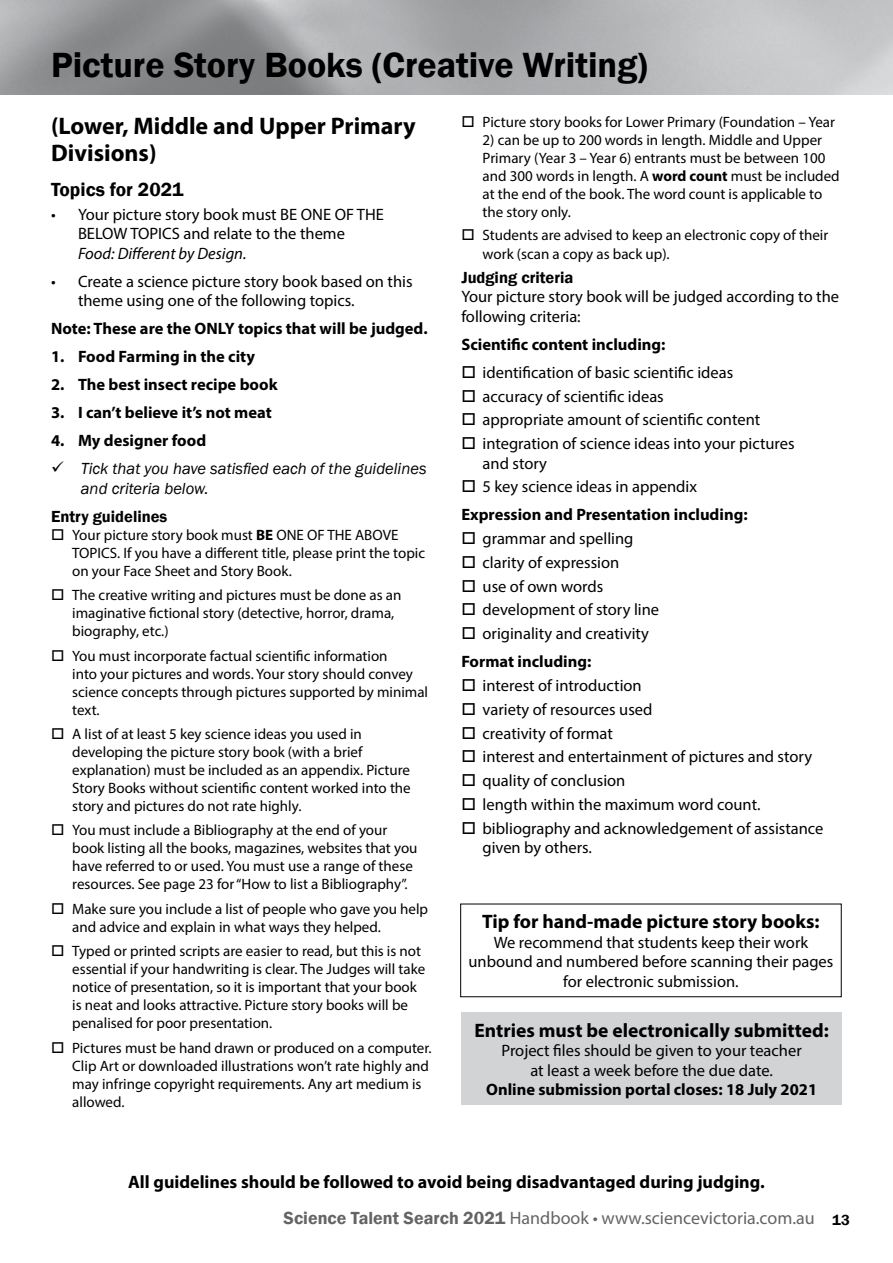
<style>
.page{position:relative;width:893px;height:1263px;background:#fff}
.page>*{position:absolute;margin:0;border:0;box-sizing:border-box;transform-origin:0 0}
.t1{font:600 36px "Franklin Gothic";color:#000}
.t2{font:700 24px/27px "Myriad Pro";color:#000}
.t3{font:700 19.5px "Myriad Pro";color:#000}
.t4{font:600 19.5px "Franklin Gothic";color:#000}
.t5{font:700 18px "Myriad Pro";color:#000}
.t6{font:18px "Myriad Pro";color:#636466}
.t7{font:16.5px/19.5px "Myriad Pro";color:#000}
.t8{font:700 16.5px/27.9px "Myriad Pro";color:#000}
.t9{font:italic 16.5px/19.5px "Franklin Gothic";color:#000}
.t10{font:600 16.5px "Franklin Gothic";color:#000}
.t11{font:italic 16.5px "Myriad Pro";color:#000}
.t12{font:15px/18px "Myriad Pro";color:#000}
.s1{font-weight:700}
.s2{font-weight:400}
.s3{font-family:"Franklin Gothic";font-weight:600}
.s4{font-family:"Franklin Gothic";font-weight:600;font-size:15px;color:#000}
</style>
<div class="page">
<div style="left:461px;top:1012px;width:381px;height:93px;background:#d1d3d4"></div>
<h1 class="t1" style="left:51px;top:43px;width:598px">Picture Story Books (Creative Writing)</h1>
<p class="t12" style="left:461px;top:113px;width:375px">□ Picture story books for Lower Primary (Foundation – Year</p>
<p class="t12" style="left:483px;top:131px;width:359px">2) can be up to 200 words in length. Middle and Upper Primary (Year 3 – Year 6) entrants must be between 100 and 300 words in length. A <span class="s1">word count</span> must be included at the end of the book. The word count is applicable to the story only.</p>
<p class="t12" style="left:483px;top:225px;width:347px;line-height:19.5px;text-indent:-21px">□ Students are advised to keep an electronic copy of their work (scan a copy as back up).</p>
<p class="t10" style="left:461px;top:267px;width:114px">Judging criteria</p>
<p class="t7" style="left:461px;top:287px;width:379px">Your picture story book will be judged according to the following criteria:</p>
<p class="t8" style="left:461px;top:330px;width:206px">Scientific content including:</p>
<p class="t7" style="left:461px;top:362px;width:273px">□ identification of basic scientific ideas</p>
<p class="t7" style="left:461px;top:386px;width:204px">□ accuracy of scientific ideas</p>
<p class="t7" style="left:461px;top:410px;width:300px">□ appropriate amount of scientific content</p>
<p class="t7" style="left:483px;top:434px;width:313px;text-indent:-21px">□ integration of science ideas into your pictures and story</p>
<p class="t8" style="left:461px;top:472px;width:288px">□ <span class="s2">5 key science ideas in appendix<br></span>Expression and Presentation including:</p>
<p class="t7" style="left:461px;top:529px;width:174px">□ grammar and spelling</p>
<p class="t7" style="left:461px;top:552px;width:159px">□ clarity of expression</p>
<p class="t7" style="left:461px;top:576px;width:143px">□ use of own words</p>
<p class="t7" style="left:461px;top:600px;width:199px">□ development of story line</p>
<p class="t7" style="left:461px;top:619px;width:189px;line-height:27.9px">□ originality and creativity<br><span class="s1">Format including:</span></p>
<p class="t7" style="left:461px;top:675px;width:182px">□ interest of introduction</p>
<p class="t7" style="left:461px;top:699px;width:193px">□ variety of resources used</p>
<p class="t7" style="left:461px;top:723px;width:153px">□ creativity of format</p>
<p class="t7" style="left:461px;top:747px;width:352px">□ interest and entertainment of pictures and story</p>
<p class="t7" style="left:461px;top:770px;width:166px">□ quality of conclusion</p>
<p class="t7" style="left:461px;top:794px;width:301px">□ length within the maximum word count.</p>
<p class="t7" style="left:483px;top:818px;width:342px;text-indent:-21px">□ bibliography and acknowledgement of assistance given by others.</p>
<h2 class="t2" style="left:51px;top:111px;width:366px">(Lower, Middle and Upper Primary<br>Divisions)</h2>
<h3 class="t4" style="left:51px;top:178px;width:134px">Topics for 2021</h3>
<p class="t7" style="left:78px;top:204px;width:307px;text-indent:-27px">• Your picture story book must BE ONE OF THE<br>BELOW TOPICS and relate to the theme</p>
<p class="t11" style="left:78px;top:243px;width:170px">Food: Different by Design.</p>
<p class="t7" style="left:78px;top:271px;width:336px;text-indent:-27px">• Create a science picture story book based on this theme using one of the following topics.</p>
<p class="t8" style="left:51px;top:314px;width:378px">Note: These are the ONLY topics that will be judged.</p>
<p class="t8" style="left:51px;top:342px;width:205px">1. Food Farming in the city</p>
<p class="t8" style="left:51px;top:370px;width:228px">2. The best insect recipe book</p>
<p class="t8" style="left:51px;top:398px;width:222px">3. I can’t believe it’s not meat</p>
<p class="t8" style="left:51px;top:426px;width:157px">4. My designer food</p>
<p class="t9" style="left:81px;top:459px;width:347px;text-indent:-30px">✓ Tick that you have satisfied each of the guidelines and criteria below.</p>
<p class="t10" style="left:51px;top:506px;width:118px">Entry guidelines</p>
<p class="t12" style="left:72px;top:525px;width:354px;text-indent:-21px">□ Your picture story book must <span class="s1">BE</span> ONE OF THE ABOVE<br>TOPICS. If you have a different title, please print the topic on your Face Sheet and Story Book.</p>
<p class="t12" style="left:72px;top:586px;width:331px;text-indent:-21px">□ The creative writing and pictures must be done as an imaginative fictional story (detective, horror, drama, biography, etc.)</p>
<p class="t12" style="left:72px;top:646px;width:357px;text-indent:-21px">□ You must incorporate factual scientific information<br>into your pictures and words. Your story should convey science concepts through pictures supported by minimal text.</p>
<p class="t12" style="left:72px;top:725px;width:340px;text-indent:-21px">□ A list of at least 5 key science ideas you used in developing the picture story book (with a brief explanation) must be included as an appendix. Picture Story Books without scientific content worked into the story and pictures do not rate highly.</p>
<p class="t12" style="left:72px;top:821px;width:347px;text-indent:-21px">□ You must include a Bibliography at the end of your book listing all the books, magazines, websites that you have referred to or used. You must use a range of these resources. See page 23 for “How to list a Bibliography”.</p>
<p class="t12" style="left:72px;top:899px;width:357px;text-indent:-21px">□ Make sure you include a list of people who gave you help and advice and explain in what ways they helped.</p>
<p class="t12" style="left:72px;top:942px;width:355px;text-indent:-21px">□ Typed or printed scripts are easier to read, but this is not essential if your handwriting is clear. The Judges will take notice of presentation, so it is important that your book is neat and looks attractive. Picture story books will be penalised for poor presentation.</p>
<p class="t12" style="left:72px;top:1038px;width:361px;text-indent:-21px">□ Pictures must be hand drawn or produced on a computer.<br>Clip Art or downloaded illustrations won’t rate highly and may infringe copyright requirements. Any art medium is allowed.</p>
<h3 class="t3" style="left:482px;top:909px;width:339px">Tip for hand-made picture story books:</h3>
<p class="t7" style="left:468px;top:932px;width:366px;text-align:center">We recommend that students keep their work unbound and numbered before scanning their pages for electronic submission.</p>
<h3 class="t3" style="left:474px;top:1018px;width:356px">Entries must be electronically submitted:</h3>
<p class="t7" style="left:502px;top:1041px;width:302px;text-align:center">Project files should be given to your teacher at least a week before the due date.</p>
<p class="t8" style="left:486px;top:1075px;width:333px">Online submission portal closes: 18 July 2021</p>
<p class="t5" style="left:128px;top:1170px;width:638px">All guidelines should be followed to avoid being disadvantaged during judging.</p>
<p class="t6" style="left:284px;top:1207px;width:568px"><span class="s3">Science Talent Search 2021</span> Handbook • www.sciencevictoria.com.au <span class="s4">13</span></p>
</div>
